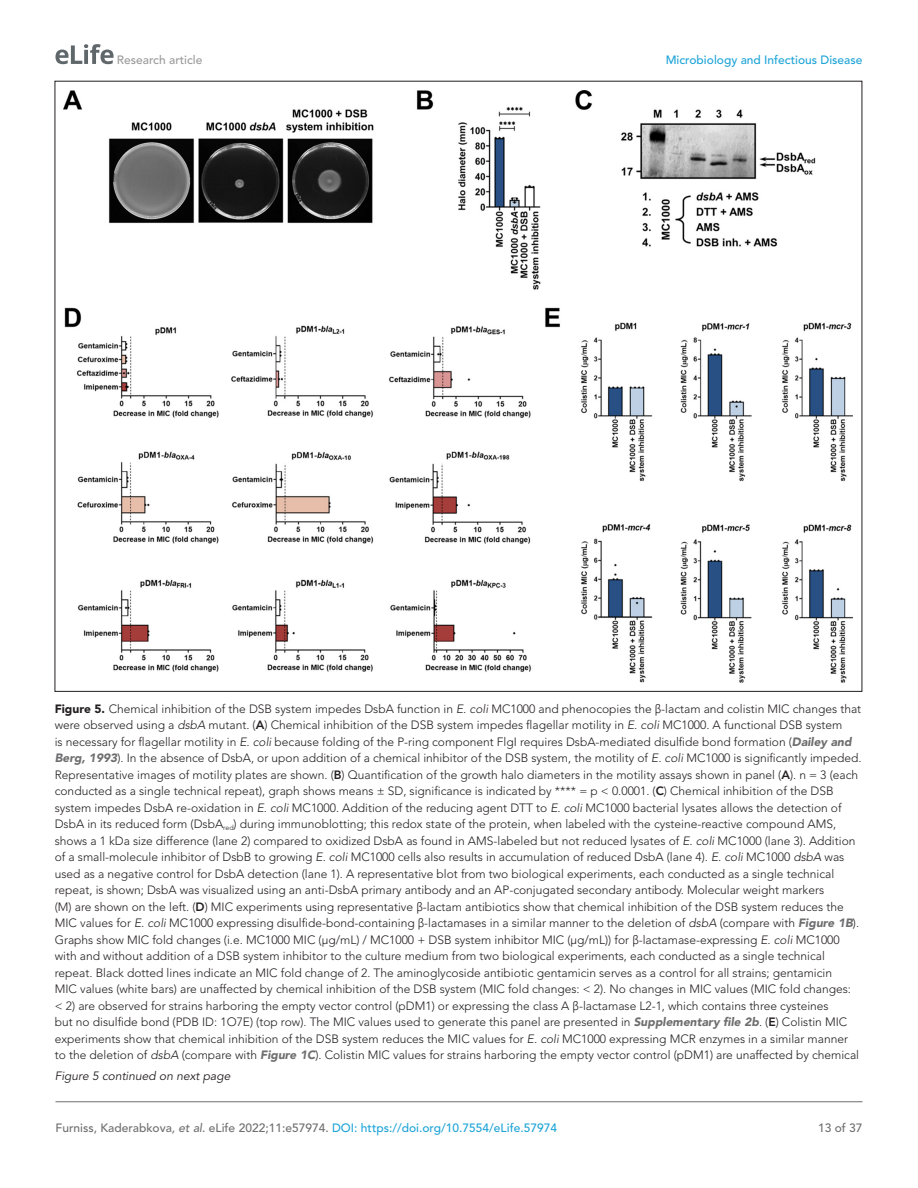
<style>
.page{position:relative;width:918px;height:1188px;background:#fff}
.page>*{position:absolute;margin:0;border:0;box-sizing:border-box;transform-origin:0 0}
.t1{font:300 12px/16.5px "Avenir LT Std";color:#231f20}
.t2{font:500 12px "Avenir LT Std";color:#6e6e70}
.t3{font:500 12px "Avenir LT Std";color:#1ea4d7}
.t4{font:italic 12px "Avenir LT Std";color:#231f20}
.t5{font:500 12px "Avenir LT Std";color:#9a9a9a}
.s1{font-weight:900}
.s2{font-style:italic}
.s3{font-family:"Segoe UI"}
.s4{font-weight:800}
.s5{font-weight:900;font-style:italic;color:#6e6e70}
.s6{color:#1ea4d7}
</style>
<div class="page">
<svg style="left:55px;top:44px;width:59px;height:20px"></svg>
<hr style="left:56px;top:1101px;width:806px;height:1px;background:#6e6e70">
<img style="left:64px;top:90px;width:789px;height:592px">
<p class="t5" style="left:117px;top:53px;width:87px">Research article</p>
<p class="t3" style="left:666px;top:53px;width:198px">Microbiology and Infectious Disease</p>
<p class="t1" style="left:55px;top:700px;width:808px"><span class="s1">Figure 5.</span> Chemical inhibition of the DSB system impedes DsbA function in <span class="s2">E. coli</span> MC1000 and phenocopies the <span class="s3">β</span>-lactam and colistin MIC changes that were observed using a <span class="s2">dsbA</span> mutant. (<span class="s4">A</span>) Chemical inhibition of the DSB system impedes flagellar motility in <span class="s2">E. coli</span> MC1000. A functional DSB system<br>is necessary for flagellar motility in <span class="s2">E. coli</span> because folding of the P-ring component FlgI requires DsbA-mediated disulfide bond formation (<span class="s5">Dailey and Berg, 1993</span>). In the absence of DsbA, or upon addition of a chemical inhibitor of the DSB system, the motility of <span class="s2">E. coli</span> MC1000 is significantly impeded.<br>Representative images of motility plates are shown. (<span class="s4">B</span>) Quantification of the growth halo diameters in the motility assays shown in panel (<span class="s4">A</span>). n = 3 (each conducted as a single technical repeat), graph shows means ± SD, significance is indicated by **** = p &lt; 0.0001. (<span class="s4">C</span>) Chemical inhibition of the DSB system impedes DsbA re-oxidation in <span class="s2">E. coli</span> MC1000. Addition of the reducing agent DTT to <span class="s2">E. coli</span> MC1000 bacterial lysates allows the detection of DsbA in its reduced form (DsbA<sub>red</sub>) during immunoblotting; this redox state of the protein, when labeled with the cysteine-reactive compound AMS, shows a 1 kDa size difference (lane 2) compared to oxidized DsbA as found in AMS-labeled but not reduced lysates of <span class="s2">E. coli</span> MC1000 (lane 3). Addition of a small-molecule inhibitor of DsbB to growing <span class="s2">E. coli</span> MC1000 cells also results in accumulation of reduced DsbA (lane 4). <span class="s2">E. coli</span> MC1000 <span class="s2">dsbA</span> was used as a negative control for DsbA detection (lane 1). A representative blot from two biological experiments, each conducted as a single technical repeat, is shown; DsbA was visualized using an anti-DsbA primary antibody and an AP-conjugated secondary antibody. Molecular weight markers<br>(M) are shown on the left. (<span class="s4">D</span>) MIC experiments using representative <span class="s3">β</span>-lactam antibiotics show that chemical inhibition of the DSB system reduces the MIC values for <span class="s2">E. coli</span> MC1000 expressing disulfide-bond-containing <span class="s3">β</span>-lactamases in a similar manner to the deletion of <span class="s2">dsbA</span> (compare with <span class="s5">Figure 1B</span>).<br>Graphs show MIC fold changes (i.e. MC1000 MIC (µg/mL) / MC1000 + DSB system inhibitor MIC (µg/mL)) for <span class="s3">β</span>-lactamase-expressing <span class="s2">E. coli</span> MC1000 with and without addition of a DSB system inhibitor to the culture medium from two biological experiments, each conducted as a single technical repeat. Black dotted lines indicate an MIC fold change of 2. The aminoglycoside antibiotic gentamicin serves as a control for all strains; gentamicin<br>MIC values (white bars) are unaffected by chemical inhibition of the DSB system (MIC fold changes: &lt; 2). No changes in MIC values (MIC fold changes: &lt; 2) are observed for strains harboring the empty vector control (pDM1) or expressing the class A <span class="s3">β</span>-lactamase L2-1, which contains three cysteines<br>but no disulfide bond (PDB ID: 1O7E) (top row). The MIC values used to generate this panel are presented in <span class="s5">Supplementary file 2b</span>. (<span class="s4">E</span>) Colistin MIC experiments show that chemical inhibition of the DSB system reduces the MIC values for <span class="s2">E. coli</span> MC1000 expressing MCR enzymes in a similar manner to the deletion of <span class="s2">dsbA</span> (compare with <span class="s5">Figure 1C</span>). Colistin MIC values for strains harboring the empty vector control (pDM1) are unaffected by chemical</p>
<p class="t4" style="left:55px;top:1069px;width:177px">Figure 5 continued on next page</p>
<p class="t2" style="left:56px;top:1121px;width:503px">Furniss, Kaderabkova<span class="s2">, et al</span>. eLife 2022;11:e57974. <span class="s6">DOI: https://doi.org/10.7554/eLife.57974</span></p>
<p class="t2" style="left:818px;top:1121px;width:46px">13 of 37</p>
</div>
